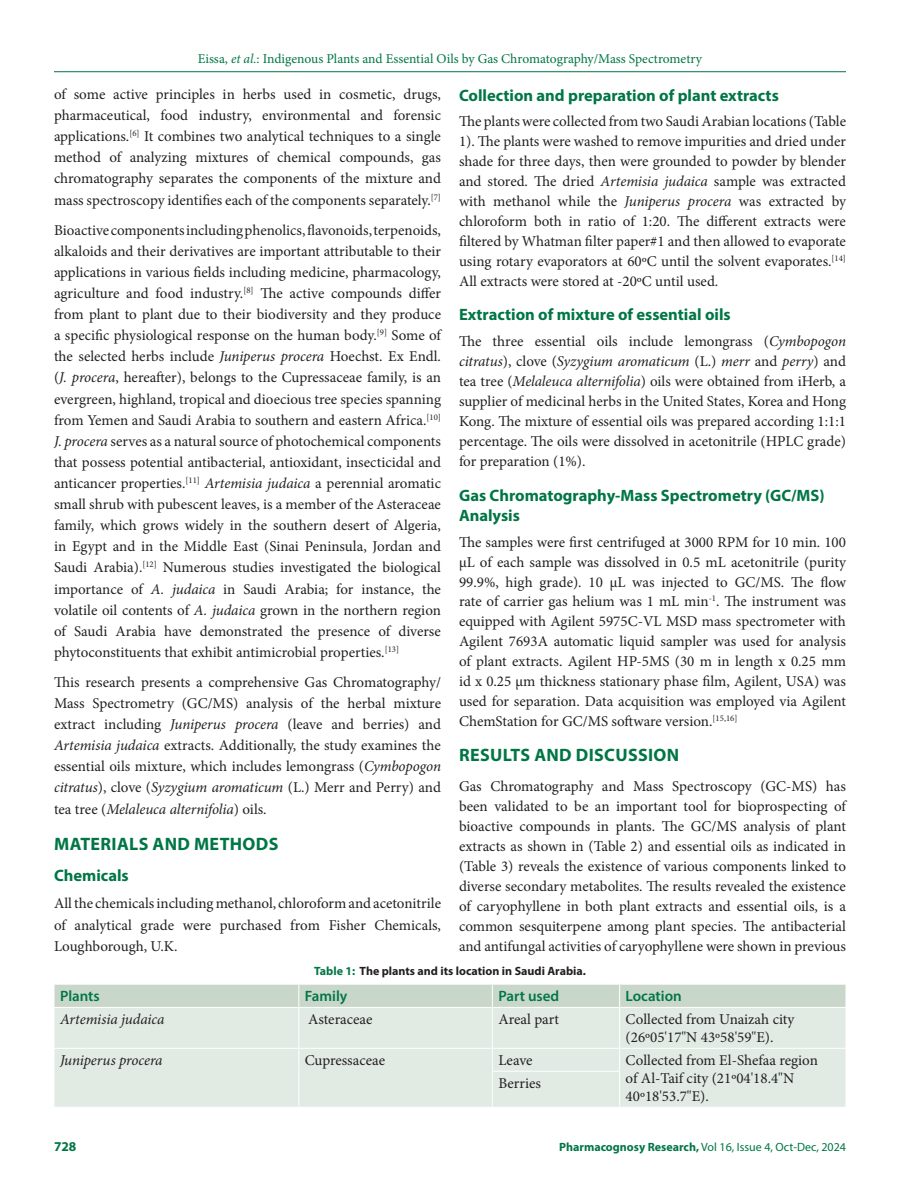
<style>
.page{position:relative;width:918px;height:1188px;background:#fff}
.page>*{position:absolute;margin:0;border:0;box-sizing:border-box;transform-origin:0 0}
.Heading_1{font:700 18px "Myriad Pro";letter-spacing:.02em;color:#007645}
.Heading_2{font:700 16.5px/20px "Myriad Pro";color:#007645}
.Heading_2_after_head{font:700 16.5px "Myriad Pro";color:#007645}
.Body_text__FO{font:15px/20px "Minion Pro";color:#231f20;text-align:justify}
.Body_text{font:15px/21.1px "Minion Pro";color:#231f20;text-align:justify}
.Table_Body{font:15px/18px "Minion Pro";color:#231f20}
.Table_Body-2{font:italic 15px "Minion Pro";letter-spacing:-.005em;color:#231f20}
.Table_Header{font:600 15px "Myriad Pro";color:#007645}
.t1{font:13.5px "Minion Pro";letter-spacing:-.005em;color:#007645}
.t2{font:700 13.5px "Myriad Pro";color:#007645}
.t3{font:12px "Myriad Pro";color:#007645}
.Table_Caption{font:700 12px "Myriad Pro";color:#231f20}
.s1{font-style:italic}
.s2{color:#007645}
.s3{font-weight:700}
</style>
<div class="page">
<hr style="left:54px;top:71px;width:792px;height:1px;background:#007645">
<div style="left:55px;top:1008px;width:791px;height:99px;background:#e1eae3"></div>
<div style="left:54px;top:984px;width:792px;height:23px;background:#c8d7ca"></div>
<hr style="left:298px;top:1008px;width:1px;height:40px;background:#fff">
<hr style="left:492px;top:1008px;width:1px;height:40px;background:#fff">
<hr style="left:619px;top:1008px;width:1px;height:40px;background:#fff">
<hr style="left:54px;top:1048px;width:245px;height:1px;background:#fff">
<svg style="left:54px;top:1049px;width:1px;height:22px"></svg>
<hr style="left:299px;top:1048px;width:193px;height:1px;background:#fff">
<svg style="left:298px;top:1049px;width:1px;height:22px"></svg>
<hr style="left:492px;top:1048px;width:128px;height:1px;background:#fff">
<svg style="left:492px;top:1049px;width:1px;height:22px"></svg>
<hr style="left:620px;top:1048px;width:226px;height:1px;background:#fff">
<svg style="left:619px;top:1049px;width:1px;height:22px"></svg>
<hr style="left:298px;top:1071px;width:1px;height:36px;background:#fff">
<hr style="left:492px;top:1071px;width:128px;height:1px;background:#fff">
<hr style="left:492px;top:1072px;width:1px;height:35px;background:#fff">
<hr style="left:619px;top:1072px;width:1px;height:35px;background:#fff">
<p class="t1" style="left:198px;top:50px;width:506px">Eissa, <span class="s1">et al.</span>: Indigenous Plants and Essential Oils by Gas Chromatography/Mass Spectrometry</p>
<p class="Body_text" style="left:54px;top:84px;width:389px">of some active principles in herbs used in cosmetic, drugs, pharmaceutical, food industry, environmental and forensic applications.<sup>[6]</sup> It combines two analytical techniques to a single method of analyzing mixtures of chemical compounds, gas chromatography separates the components of the mixture and mass spectroscopy identifies each of the components separately.<sup>[7]</sup></p>
<p class="Body_text" style="left:54px;top:219px;width:389px">Bioactive components including phenolics, flavonoids, terpenoids, alkaloids and their derivatives are important attributable to their applications in various fields including medicine, pharmacology, agriculture and food industry.<sup>[8]</sup> The active compounds differ from plant to plant due to their biodiversity and they produce a specific physiological response on the human body.<sup>[9]</sup> Some of the selected herbs include <span class="s1">Juniperus procera</span> Hoechst. Ex Endl. (<span class="s1">J. procera</span>, hereafter), belongs to the Cupressaceae family, is an evergreen, highland, tropical and dioecious tree species spanning from Yemen and Saudi Arabia to southern and eastern Africa.<sup>[10] </sup><span class="s1">J. procera</span> serves as a natural source of photochemical components that possess potential antibacterial, antioxidant, insecticidal and anticancer properties.<sup>[11]</sup> <span class="s1">Artemisia judaica</span> a perennial aromatic small shrub with pubescent leaves, is a member of the Asteraceae family, which grows widely in the southern desert of Algeria, in Egypt and in the Middle East (Sinai Peninsula, Jordan and Saudi Arabia).<sup>[12]</sup> Numerous studies investigated the biological importance of <span class="s1">A. judaica</span> in Saudi Arabia; for instance, the volatile oil contents of <span class="s1">A. judaica</span> grown in the northern region of Saudi Arabia have demonstrated the presence of diverse phytoconstituents that exhibit antimicrobial properties.<sup>[13]</sup></p>
<p class="Body_text" style="left:54px;top:672px;width:389px">This research presents a comprehensive Gas Chromatography/ Mass Spectrometry (GC/MS) analysis of the herbal mixture extract including <span class="s1">Juniperus procera</span> (leave and berries) and <span class="s1">Artemisia judaica</span> extracts. Additionally, the study examines the essential oils mixture, which includes lemongrass (<span class="s1">Cymbopogon citratus</span>), clove (<span class="s1">Syzygium aromaticum</span> (L.) Merr and Perry) and tea tree (<span class="s1">Melaleuca alternifolia</span>) oils.</p>
<p class="Heading_1" style="left:54px;top:832px;width:226px">MATERIALS AND METHODS</p>
<p class="Heading_2_after_head" style="left:54px;top:865px;width:76px">Chemicals</p>
<p class="Body_text__FO" style="left:54px;top:893px;width:389px;line-height:21.1px">All the chemicals including methanol, chloroform and acetonitrile of analytical grade were purchased from Fisher Chemicals, Loughborough, U.K.</p>
<p class="Heading_2" style="left:459px;top:84px;width:321px">Collection and preparation of plant extracts</p>
<p class="Body_text__FO" style="left:459px;top:112px;width:389px">The plants were collected from two Saudi Arabian locations (Table 1). The plants were washed to remove impurities and dried under shade for three days, then were grounded to powder by blender and stored. The dried <span class="s1">Artemisia judaica</span> sample was extracted with methanol while the <span class="s1">Juniperus procera</span> was extracted by chloroform both in ratio of 1:20. The different extracts were filtered by Whatman filter paper#1 and then allowed to evaporate using rotary evaporators at 60ºC until the solvent evaporates.<sup>[14] </sup>All extracts were stored at -20ºC until used.</p>
<p class="Heading_2" style="left:459px;top:304px;width:273px">Extraction of mixture of essential oils</p>
<p class="Body_text__FO" style="left:459px;top:332px;width:389px">The three essential oils include lemongrass (<span class="s1">Cymbopogon citratus</span>), clove (<span class="s1">Syzygium aromaticum</span> (L.) <span class="s1">merr</span> and <span class="s1">perry</span>) and tea tree (<span class="s1">Melaleuca alternifolia</span>) oils were obtained from iHerb, a supplier of medicinal herbs in the United States, Korea and Hong Kong. The mixture of essential oils was prepared according 1:1:1 percentage. The oils were dissolved in acetonitrile (HPLC grade) for preparation (1%).</p>
<p class="Heading_2" style="left:459px;top:485px;width:367px">Gas Chromatography-Mass Spectrometry (GC/MS)<br>Analysis</p>
<p class="Body_text__FO" style="left:459px;top:532px;width:389px">The samples were first centrifuged at 3000 RPM for 10 min. 100 µL of each sample was dissolved in 0.5 mL acetonitrile (purity 99.9%, high grade). 10 µL was injected to GC/MS. The flow rate of carrier gas helium was 1 mL min<sup>-1</sup>. The instrument was equipped with Agilent 5975C-VL MSD mass spectrometer with Agilent 7693A automatic liquid sampler was used for analysis of plant extracts. Agilent HP-5MS (30 m in length x 0.25 mm id x 0.25 µm thickness stationary phase film, Agilent, USA) was used for separation. Data acquisition was employed via Agilent ChemStation for GC/MS software version.<sup>[15,16]</sup></p>
<p class="Heading_1" style="left:459px;top:743px;width:222px">RESULTS AND DISCUSSION</p>
<p class="Body_text__FO" style="left:459px;top:777px;width:389px">Gas Chromatography and Mass Spectroscopy (GC-MS) has been validated to be an important tool for bioprospecting of bioactive compounds in plants. The GC/MS analysis of plant extracts as shown in (Table 2) and essential oils as indicated in (Table 3) reveals the existence of various components linked to diverse secondary metabolites. The results revealed the existence of caryophyllene in both plant extracts and essential oils, is a common sesquiterpene among plant species. The antibacterial and antifungal activities of caryophyllene were shown in previous</p>
<p class="Table_Caption" style="left:314px;top:963px;width:273px"><span class="s2">Table 1:</span> The plants and its location in Saudi Arabia.</p>
<p class="Table_Header" style="left:60px;top:987px;width:41px">Plants</p>
<p class="Table_Header" style="left:305px;top:987px;width:44px">Family</p>
<p class="Table_Header" style="left:498px;top:987px;width:62px">Part used</p>
<p class="Table_Header" style="left:626px;top:987px;width:58px">Location</p>
<p class="Table_Body-2" style="left:60px;top:1009px;width:106px">Artemisia judaica</p>
<p class="Table_Body" style="left:308px;top:1011px;width:66px">Asteraceae</p>
<p class="Table_Body" style="left:498px;top:1011px;width:62px">Areal part</p>
<p class="Table_Body" style="left:626px;top:1011px;width:170px">Collected from Unaizah city (26º05'17"N 43º58'59"E).</p>
<p class="Table_Body-2" style="left:60px;top:1050px;width:104px">Juniperus procera</p>
<p class="Table_Body" style="left:305px;top:1051px;width:82px">Cupressaceae</p>
<p class="Table_Body" style="left:498px;top:1051px;width:36px">Leave</p>
<p class="Table_Body" style="left:626px;top:1051px;width:194px">Collected from El-Shefaa region of Al-Taif city (21º04'18.4"N<br>40º18'53.7"E).</p>
<p class="Table_Body" style="left:498px;top:1074px;width:44px">Berries</p>
<p class="t2" style="left:54px;top:1137px;width:24px">728</p>
<p class="t3" style="left:559px;top:1139px;width:288px"><span class="s3">Pharmacognosy Research,</span> Vol 16, Issue 4, Oct-Dec, 2024</p>
</div>
